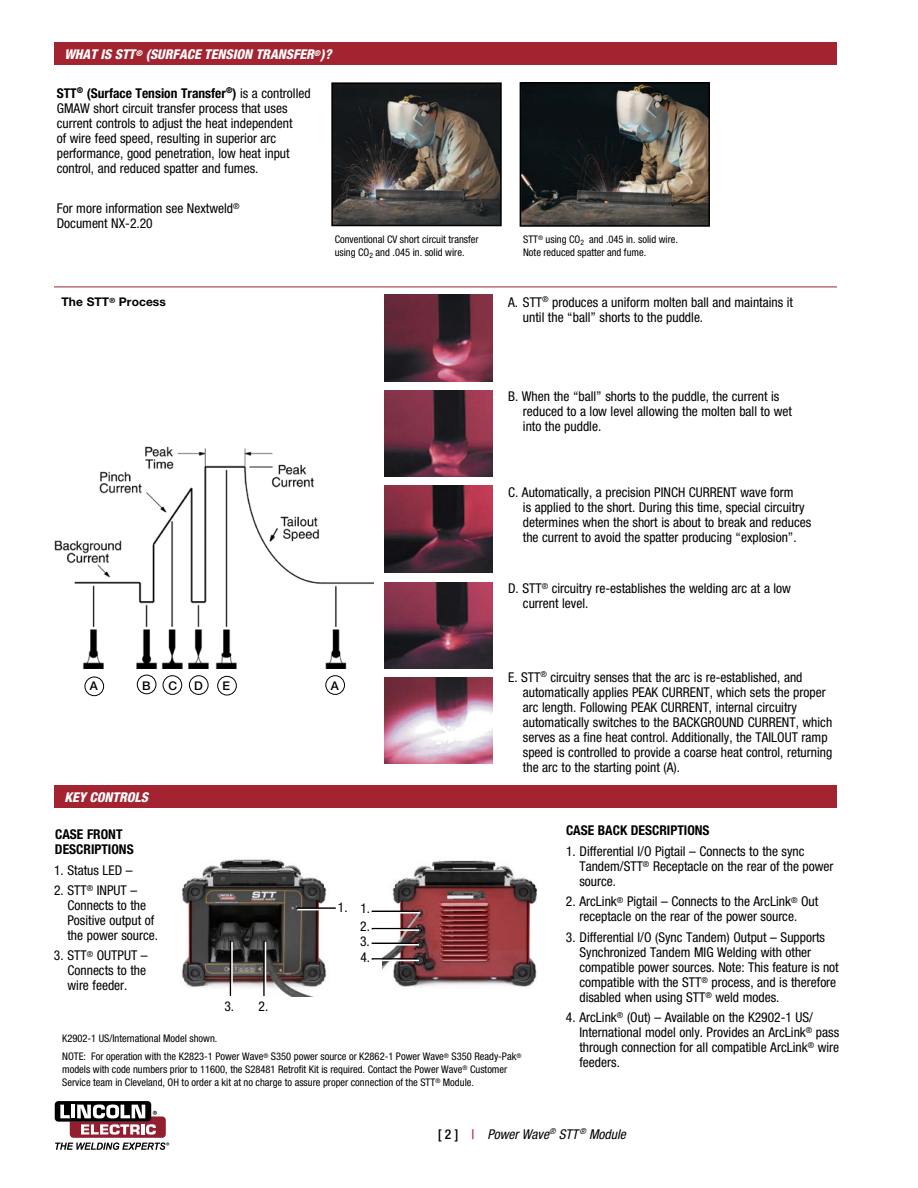
<style>
.page{position:relative;width:918px;height:1188px;background:#fff}
.page>*{position:absolute;margin:0;border:0;box-sizing:border-box;transform-origin:0 0}
.t1{font:condensed 13.5px/15px "Helvetica Neue";color:#000}
.t2{font:italic 800 condensed 13.5px "Helvetica Neue";color:#fff}
.t3{font:700 condensed 13.5px/15px "Helvetica Neue";color:#000}
.t4{font:italic condensed 13.5px "Helvetica Neue";color:#000}
.t5{font:700 12px "Helvetica Neue";letter-spacing:.005em;color:#000}
.t6{font:500 12px "Helvetica Neue";color:#000}
.t7{font:condensed 10.5px/12.6px "Helvetica Neue";color:#000}
.s1{font-weight:700}
.s2{font-weight:500;font-style:normal}
.s3{font-weight:500;font-style:normal;color:#c21e3f}
</style>
<div class="page">
<div style="left:54px;top:42px;width:783px;height:23px;background:#a32430"></div>
<div style="left:55px;top:1101px;width:96px;height:21px;background:linear-gradient(to right,#000,#000);border-radius:4px"></div>
<svg style="left:55px;top:1105px;width:114px;height:45px"></svg>
<div style="left:326px;top:676px;width:19px;height:19px;border:1px solid #000;border-radius:50%"></div>
<div style="left:217px;top:676px;width:20px;height:19px;border:1px solid #000;border-radius:50%"></div>
<hr style="left:54px;top:287px;width:783px;height:1px;background:#a32430">
<img style="left:523px;top:85px;width:184px;height:139px">
<div style="left:520px;top:82px;width:190px;height:145px;border:2px solid #000"></div>
<img style="left:54px;top:446px;width:319px;height:222px">
<img style="left:385px;top:295px;width:108px;height:86px">
<img style="left:385px;top:390px;width:108px;height:86px">
<img style="left:385px;top:486px;width:108px;height:86px">
<img style="left:385px;top:677px;width:108px;height:87px">
<img style="left:385px;top:582px;width:108px;height:87px">
<div style="left:85px;top:677px;width:19px;height:19px;border:1px solid #000;border-radius:50%"></div>
<div style="left:137px;top:675px;width:19px;height:19px;border:1px solid #000;border-radius:50%"></div>
<div style="left:163px;top:676px;width:19px;height:19px;border:1px solid #000;border-radius:50%"></div>
<div style="left:189px;top:676px;width:19px;height:19px;border:1px solid #000;border-radius:50%"></div>
<div style="left:54px;top:785px;width:783px;height:23px;background:#a32430"></div>
<img style="left:182px;top:859px;width:145px;height:137px">
<img style="left:382px;top:860px;width:156px;height:127px">
<hr style="left:296px;top:907px;width:40px;height:2px;background:#000">
<hr style="left:230px;top:941px;width:1px;height:55px;background:#000">
<hr style="left:263px;top:941px;width:2px;height:55px;background:#000">
<hr style="left:372px;top:911px;width:47px;height:1px;background:#000">
<hr style="left:372px;top:928px;width:45px;height:1px;background:#000">
<hr style="left:372px;top:943px;width:45px;height:1px;background:#000">
<hr style="left:372px;top:958px;width:45px;height:2px;background:#000">
<hr style="left:298px;top:909px;width:39px;height:1px;background:#fff">
<hr style="left:231px;top:942px;width:2px;height:55px;background:#fff">
<hr style="left:265px;top:942px;width:1px;height:55px;background:#fff">
<hr style="left:373px;top:912px;width:47px;height:2px;background:#fff">
<hr style="left:373px;top:929px;width:46px;height:2px;background:#fff">
<hr style="left:373px;top:944px;width:46px;height:2px;background:#fff">
<hr style="left:373px;top:960px;width:46px;height:1px;background:#fff">
<img style="left:334px;top:85px;width:165px;height:138px">
<div style="left:331px;top:82px;width:171px;height:144px;border:2px solid #000"></div>
<p class="t2" style="left:64px;top:46px;width:269px">WHAT IS STT<sup>®</sup> (SURFACE TENSION TRANSFER<sup>®</sup>)?</p>
<p class="t1" style="left:57px;top:85px;width:255px"><span class="s1">STT</span><sup>®</sup> <span class="s1">(Surface Tension Transfer</span><sup>®</sup><span class="s1">)</span> is a controlled GMAW short circuit transfer process that uses current controls to adjust the heat independent<br>of wire feed speed, resulting in superior arc performance, good penetration, low heat input control, and reduced spatter and fumes.</p>
<p class="t1" style="left:57px;top:201px;width:184px">For more information see Nextweld<sup>®<br></sup>Document NX-2.20</p>
<p class="t5" style="left:62px;top:295px;width:106px">The STT<sup>®</sup> Process</p>
<p class="t7" style="left:335px;top:233px;width:145px">Conventional CV short circuit transfer using CO<sub>2</sub> and .045 in. solid wire.</p>
<p class="t7" style="left:523px;top:233px;width:156px">STT<sup>®</sup> using CO<sub>2</sub> and .045 in. solid wire.<br>Note reduced spatter and fume.</p>
<p class="t1" style="left:523px;top:294px;width:272px;text-indent:-15px">A. STT<sup>®</sup> produces a uniform molten ball and maintains it until the “ball” shorts to the puddle.</p>
<p class="t1" style="left:523px;top:389px;width:271px;text-indent:-15px">B. When the “ball” shorts to the puddle, the current is reduced to a low level allowing the molten ball to wet into the puddle.</p>
<p class="t1" style="left:523px;top:485px;width:290px;text-indent:-15px">C. Automatically, a precision PINCH CURRENT wave form<br>is applied to the short. During this time, special circuitry determines when the short is about to break and reduces the current to avoid the spatter producing “explosion”.</p>
<p class="t1" style="left:523px;top:581px;width:270px;text-indent:-15px">D. STT<sup>®</sup> circuitry re-establishes the welding arc at a low current level.</p>
<p class="t6" style="left:169px;top:678px;width:10px">C</p>
<p class="t6" style="left:90px;top:678px;width:10px">A</p>
<p class="t6" style="left:223px;top:678px;width:9px">E</p>
<p class="t6" style="left:142px;top:678px;width:10px">B</p>
<p class="t6" style="left:331px;top:678px;width:10px">A</p>
<p class="t6" style="left:194px;top:678px;width:10px">D</p>
<p class="t2" style="left:64px;top:789px;width:85px">KEY CONTROLS</p>
<p class="t1" style="left:523px;top:669px;width:311px;text-indent:-15px">E. STT<sup>®</sup> circuitry senses that the arc is re-established, and automatically applies PEAK CURRENT, which sets the proper arc length. Following PEAK CURRENT, internal circuitry automatically switches to the BACKGROUND CURRENT, which serves as a fine heat control. Additionally, the TAILOUT ramp speed is controlled to provide a coarse heat control, returning the arc to the starting point (A).</p>
<p class="t3" style="left:55px;top:827px;width:80px">CASE FRONT<br>DESCRIPTIONS</p>
<p class="t1" style="left:54px;top:862px;width:80px">1. Status LED –</p>
<p class="t1" style="left:67px;top:883px;width:92px;text-indent:-13px">2. STT<sup>®</sup> INPUT –<br>Connects to the<br>Positive output of the power source.</p>
<p class="t1" style="left:67px;top:948px;width:82px;text-align:justify;text-indent:-14px">3. STT<sup>®</sup> OUTPUT – Connects to the wire feeder.</p>
<p class="t1" style="left:224px;top:999px;width:45px">3. 2.</p>
<p class="t1" style="left:338px;top:899px;width:11px">1.</p>
<p class="t1" style="left:360px;top:900px;width:11px;line-height:17.2px">1.<br>2.</p>
<p class="t1" style="left:360px;top:933px;width:12px;line-height:16px">3.<br>4.</p>
<p class="t7" style="left:62px;top:1030px;width:461px;line-height:18px">K2902-1 US/International Model shown.<br>NOTE: For operation with the K2823-1 Power Wave<sup>®</sup> S350 power source or K2862-1 Power Wave<sup>®</sup> S350 Ready-Pak<sup>®</sup></p>
<p class="t7" style="left:62px;top:1063px;width:447px">models with code numbers prior to 11600, the S28481 Retrofit Kit is required. Contact the Power Wave<sup>®</sup> Customer<br>Service team in Cleveland, OH to order a kit at no charge to assure proper connection of the STT<sup>®</sup> Module.</p>
<p class="t3" style="left:566px;top:823px;width:145px">CASE BACK DESCRIPTIONS</p>
<p class="t1" style="left:579px;top:843px;width:256px;text-indent:-13px">1. Differential I/O Pigtail – Connects to the sync<br>Tandem/STT<sup>®</sup> Receptacle on the rear of the power source.</p>
<p class="t1" style="left:566px;top:894px;width:254px;text-align:center">2. ArcLink<sup>®</sup> Pigtail – Connects to the ArcLink<sup>®</sup> Out receptacle on the rear of the power source.</p>
<p class="t1" style="left:579px;top:929px;width:261px;text-indent:-14px">3. Differential I/O (Sync Tandem) Output – Supports Synchronized Tandem MIG Welding with other compatible power sources. Note: This feature is not compatible with the STT<sup>®</sup> process, and is therefore disabled when using STT<sup>®</sup> weld modes.</p>
<p class="t1" style="left:579px;top:1010px;width:261px;text-indent:-13px">4. ArcLink<sup>®</sup> (Out) – Available on the K2902-1 US/ International model only. Provides an ArcLink<sup>®</sup> pass through connection for all compatible ArcLink<sup>®</sup> wire feeders.</p>
<p class="t4" style="left:438px;top:1126px;width:189px"><span class="s2">[ 2 ]</span> <span class="s3">|</span> Power Wave<sup>®</sup> STT <sup>®</sup> Module</p>
</div>
